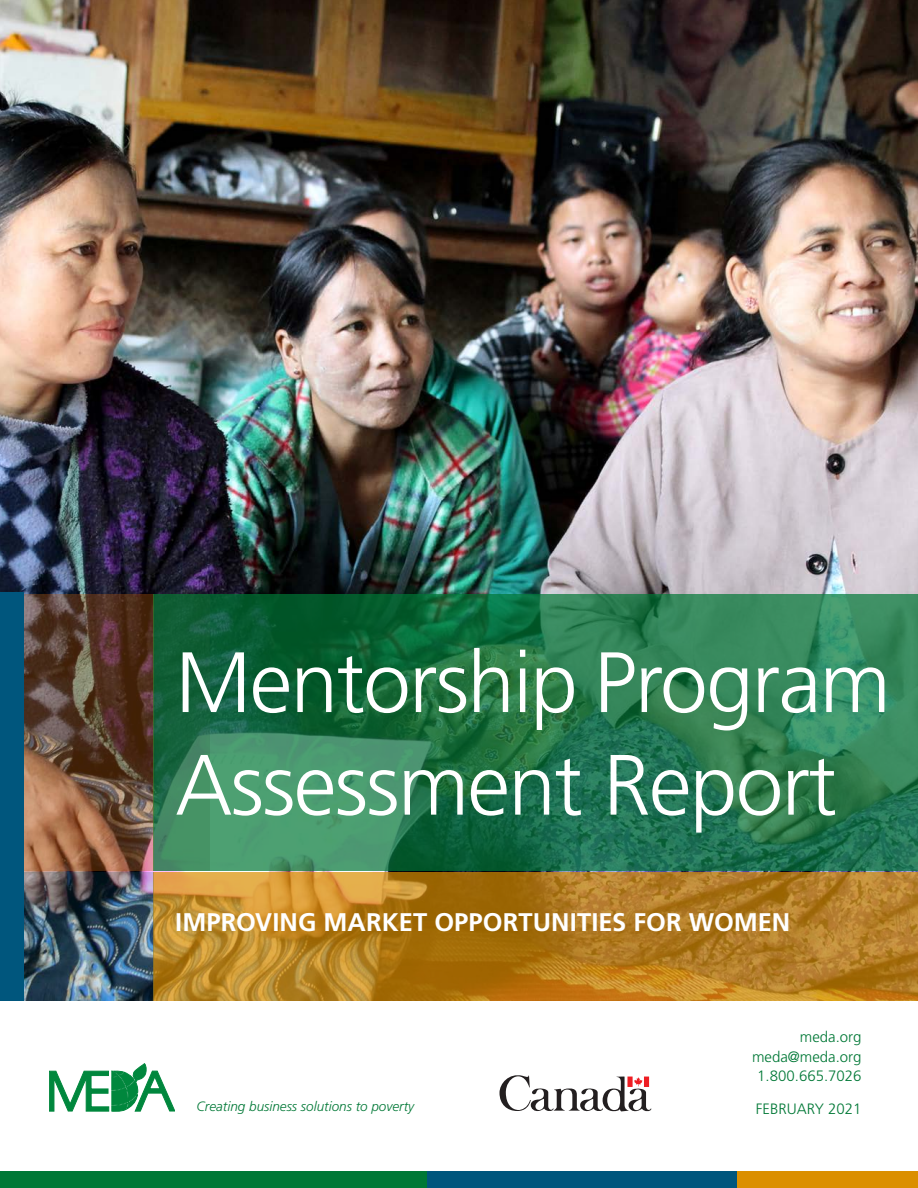
<style>
.page{position:relative;width:918px;height:1188px;background:#fff}
.page>*{position:absolute;margin:0;border:0;box-sizing:border-box;transform-origin:0 0}
.Header1{font:300 85.5px/102.6px "Frutiger LT Std";letter-spacing:-.02em;color:#fff}
.t1{font:700 25.5px "Frutiger LT Std";color:#fff}
.body{font:300 15px/19.5px "Frutiger LT Std";color:#007836;text-align:right}
.body-2{font:italic 300 13.5px "Frutiger LT Std";color:#007836}
</style>
<div class="page">
<img style="left:0;top:0;width:918px;height:872px">
<svg style="left:153px;top:872px;width:765px;height:128px;background:#b57e21"></svg>
<svg style="left:153px;top:595px;width:765px;height:276px;background:#287a50"></svg>
<svg style="left:23px;top:595px;width:130px;height:276px;background:#6d4d3a"></svg>
<img style="left:23px;top:872px;width:130px;height:128px">
<svg style="left:49px;top:1063px;width:126px;height:48px"></svg>
<svg style="left:500px;top:1075px;width:151px;height:36px"></svg>
<div style="left:0;top:592px;width:23px;height:408px;background:#00567d"></div>
<div style="left:0;top:1172px;width:427px;height:16px;background:#007836"></div>
<div style="left:427px;top:1172px;width:311px;height:16px;background:#00567d"></div>
<div style="left:738px;top:1172px;width:180px;height:16px;background:#db8f00"></div>
<p class="Header1" style="left:175px;top:632px;width:717px">Mentorship Program<br>Assessment Report</p>
<p class="t1" style="left:175px;top:907px;width:617px">IMPROVING MARKET OPPORTUNITIES FOR WOMEN</p>
<p class="body-2" style="left:197px;top:1099px;width:219px">Creating business solutions to poverty</p>
<p class="body" style="left:752px;top:1027px;width:111px">meda.org meda@meda.org<br>1.800.665.7026</p>
<p class="body" style="left:756px;top:1099px;width:107px">FEBRUARY 2021</p>
</div>
